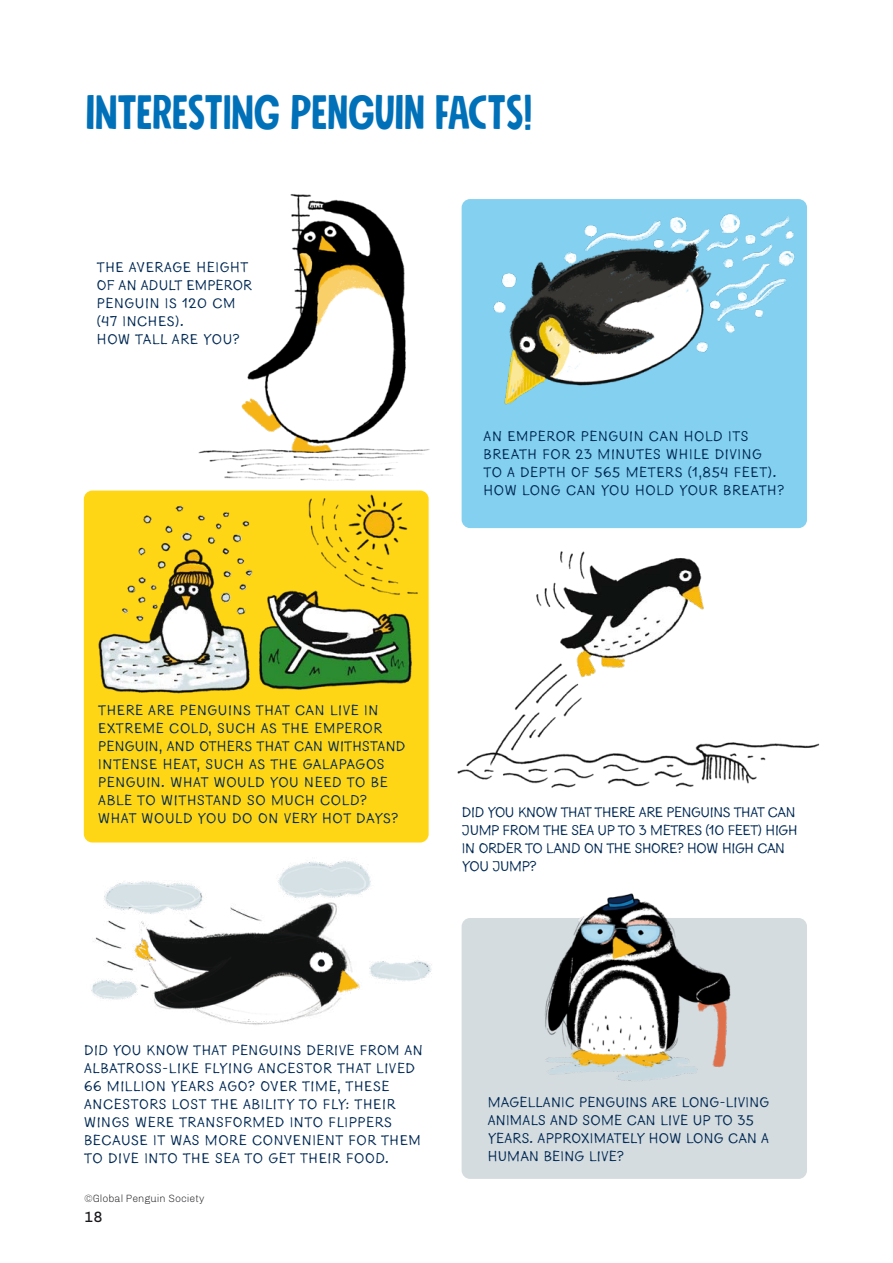
<style>
.page{position:relative;width:893px;height:1263px;background:#fff}
.page>*{position:absolute;margin:0;border:0;box-sizing:border-box;transform-origin:0 0}
.t1{font:48px "Mindset Slim";color:#0071b9}
.t2{font:15px/18px "Goodlife Sans";color:#002954}
.t3{font:15px/18px "Goodlife Sans";letter-spacing:-.065em;color:#002954}
.t4{font:15px/18px "Goodlife Sans";letter-spacing:-.025em;color:#002954}
.t5{font:15px "Chivo";color:#1a171c}
.t6{font:100 10.5px "Chivo";color:#1a171c}
</style>
<div class="page">
<img style="left:241px;top:194px;width:221px;height:307px">
<div style="left:462px;top:199px;width:345px;height:329px;background:#84d0f0;border-radius:9px"></div>
<div style="left:84px;top:491px;width:345px;height:351px;background:#ffd616;border-radius:9px"></div>
<img style="left:83px;top:447px;width:344px;height:260px">
<img style="left:83px;top:800px;width:349px;height:225px">
<div style="left:462px;top:918px;width:345px;height:261px;background:#d5dcdf;border-radius:9px"></div>
<img style="left:545px;top:893px;width:186px;height:188px">
<img style="left:493px;top:213px;width:302px;height:192px">
<img style="left:429px;top:517px;width:391px;height:290px">
<h1 class="t1" style="left:86px;top:81px;width:448px">INTERESTING PENGUIN FACTS!</h1>
<p class="t2" style="left:97px;top:258px;width:157px">THE AVERAGE HEIGHT<br>OF AN ADULT EMPEROR<br>PENGUIN IS 120 CM (47 INCHES).<br>HOW TALL ARE YOU?</p>
<p class="t2" style="left:483px;top:427px;width:303px">AN EMPEROR PENGUIN CAN HOLD ITS BREATH FOR 23 MINUTES WHILE DIVING TO A DEPTH OF 565 METERS (1,854 FEET).<br>HOW LONG CAN YOU HOLD YOUR BREATH?</p>
<p class="t2" style="left:98px;top:701px;width:309px">THERE ARE PENGUINS THAT CAN LIVE IN EXTREME COLD, SUCH AS THE EMPEROR PENGUIN, AND OTHERS THAT CAN WITHSTAND INTENSE HEAT, SUCH AS THE GALAPAGOS PENGUIN. WHAT WOULD YOU NEED TO BE ABLE TO WITHSTAND SO MUCH COLD?<br>WHAT WOULD YOU DO ON VERY HOT DAYS?</p>
<p class="t3" style="left:462px;top:803px;width:338px">DID YOU KNOW THAT THERE ARE PENGUINS THAT CAN JUMP FROM THE SEA UP TO 3 METRES (10 FEET) HIGH IN ORDER TO LAND ON THE SHORE? HOW HIGH CAN YOU JUMP?</p>
<p class="t2" style="left:84px;top:1041px;width:341px">DID YOU KNOW THAT PENGUINS DERIVE FROM AN ALBATROSS-LIKE FLYING ANCESTOR THAT LIVED 66 MILLION YEARS AGO? OVER TIME, THESE ANCESTORS LOST THE ABILITY TO FLY: THEIR WINGS WERE TRANSFORMED INTO FLIPPERS BECAUSE IT WAS MORE CONVENIENT FOR THEM TO DIVE INTO THE SEA TO GET THEIR FOOD.</p>
<p class="t6" style="left:85px;top:1191px;width:121px">©Global Penguin Society</p>
<p class="t5" style="left:84px;top:1205px;width:20px">18</p>
<p class="t4" style="left:487px;top:1094px;width:284px">MAGELLANIC PENGUINS ARE LONG-LIVING<br>ANIMALS AND SOME CAN LIVE UP TO 35<br>YEARS. APPROXIMATELY HOW LONG CAN A<br>HUMAN BEING LIVE?</p>
</div>
